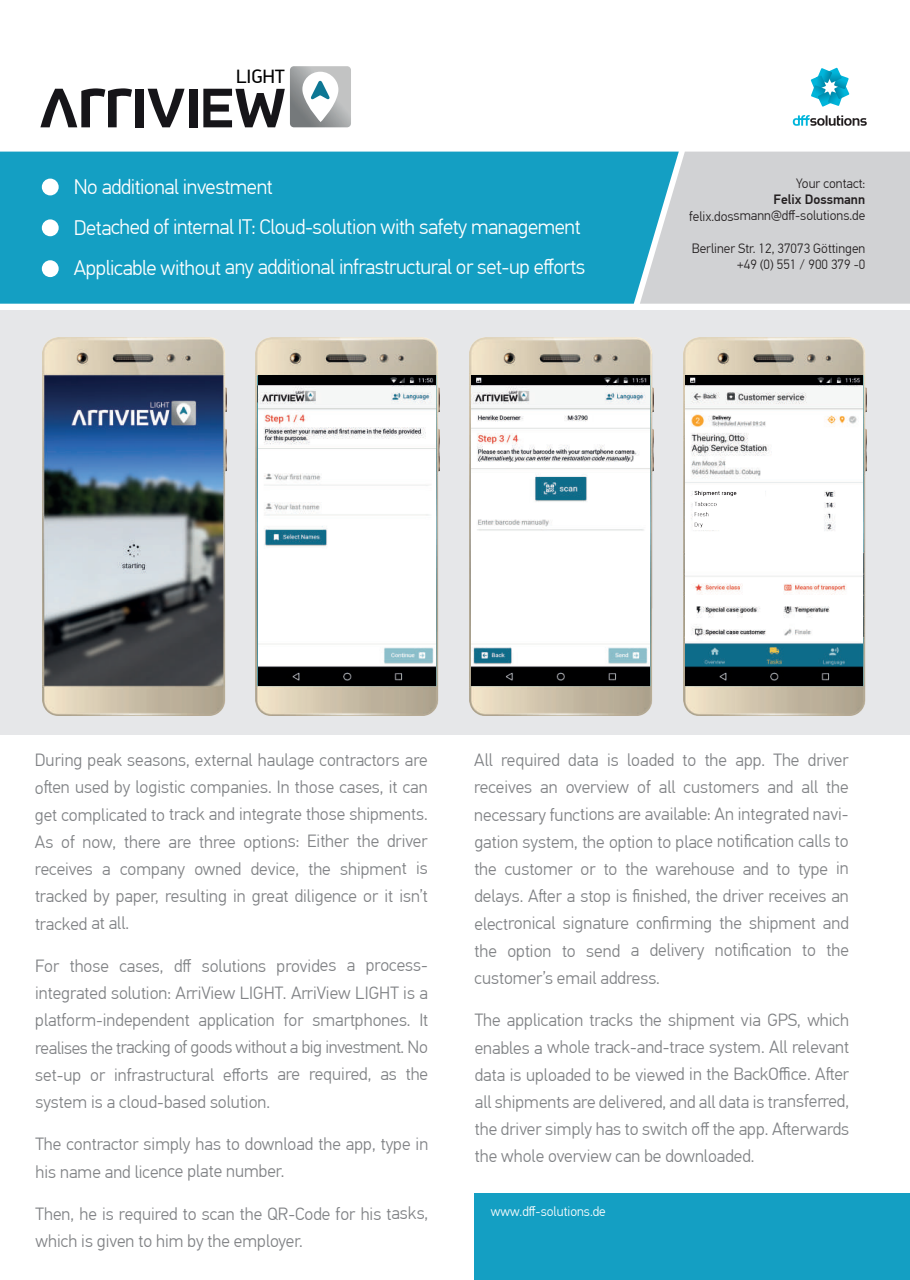
<style>
.page{position:relative;width:910px;height:1280px;background:#fff}
.page>*{position:absolute;margin:0;border:0;box-sizing:border-box;transform-origin:0 0}
.t1{font:300 21px/40px "PF Din Text Pro";letter-spacing:-.02em;color:#fff}
.t2{font:19.35px "PF Din Display Pro";color:#000001}
.t3{font:300 17.7px/27.3px "PF Din Text Pro";color:#808285;text-align:justify}
.t4{font:300 13.5px/16.2px "PF Din Text Pro";color:#231f20;text-align:right}
.t5{font:300 13.5px "PF Din Text Pro";color:#fff}
.t6{font:500 13.5px "PF Din Text Pro";color:#231f20}
</style>
<div class="page">
<div style="left:0;top:311px;width:910px;height:424px;background:#e6e7e9"></div>
<img style="left:256px;top:337px;width:184px;height:378px">
<img style="left:469px;top:337px;width:184px;height:378px">
<img style="left:683px;top:337px;width:184px;height:378px">
<img style="left:42px;top:337px;width:184px;height:378px">
<img style="left:258px;top:375px;width:178px;height:310px">
<img style="left:472px;top:375px;width:177px;height:310px">
<img style="left:685px;top:375px;width:178px;height:310px">
<div style="left:693px;top:490px;width:72px;height:40px;background:#fff"></div>
<div style="left:0;top:152px;width:640px;height:152px;background:#149fc3"></div>
<svg style="left:640px;top:152px;width:270px;height:152px;background:#c3cfd3"></svg>
<div style="left:42px;top:179px;width:17px;height:16px;background:#fff;border-radius:50%"></div>
<div style="left:42px;top:219px;width:17px;height:17px;background:#fff;border-radius:50%"></div>
<div style="left:42px;top:260px;width:17px;height:17px;background:#fff;border-radius:50%"></div>
<img style="left:810px;top:77px;width:6px;height:8px">
<img style="left:811px;top:85px;width:15px;height:14px">
<img style="left:817px;top:92px;width:11px;height:15px">
<img style="left:828px;top:91px;width:14px;height:15px">
<img style="left:834px;top:89px;width:16px;height:10px">
<img style="left:834px;top:75px;width:15px;height:14px">
<img style="left:832px;top:68px;width:10px;height:15px">
<img style="left:818px;top:68px;width:14px;height:15px">
<svg style="left:816px;top:75px;width:10px;height:11px"></svg>
<svg style="left:793px;top:115px;width:74px;height:11px"></svg>
<div style="left:475px;top:1193px;width:435px;height:87px;background:#149fc3"></div>
<div style="left:189px;top:89px;width:8px;height:38px;background:#161519"></div>
<svg style="left:40px;top:88px;width:92px;height:39px"></svg>
<svg style="left:148px;top:89px;width:37px;height:38px"></svg>
<div style="left:135px;top:89px;width:9px;height:38px;background:#161519"></div>
<svg style="left:203px;top:66px;width:148px;height:61px"></svg>
<img style="left:694px;top:491px;width:43px;height:37px">
<p class="t2" style="left:236px;top:65px;width:50px">LIGHT</p>
<p class="t1" style="left:74px;top:167px;width:513px">No additional investment<br>Detached of internal IT: Cloud-solution with safety management<br>Applicable without any additional infrastructural or set-up efforts</p>
<p class="t4" style="left:796px;top:175px;width:71px">Your contact:</p>
<p class="t6" style="left:774px;top:191px;width:93px">Felix Dossmann</p>
<p class="t4" style="left:689px;top:208px;width:178px">felix.dossmann@dff-solutions.de</p>
<p class="t4" style="left:692px;top:240px;width:175px">Berliner Str. 12, 37073 Göttingen +49 (0) 551 / 900 379 -0</p>
<p class="t3" style="left:35px;top:746px;width:395px">During peak seasons, external haulage contractors are oſten used by logistic companies. In those cases, it can get complicated to track and integrate those shipments.<br>As of now, there are three options: Either the driver receives a company owned device, the shipment is tracked by paper, resulting in great diligence or it isn’t tracked at all.</p>
<p class="t3" style="left:35px;top:952px;width:395px">For those cases, dff solutions provides a process&shy;integrated solution: ArriView LIGHT. ArriView LIGHT is a platform-independent application for smartphones. It realises the tracking of goods without a big investment. No set-up or infrastructural efforts are required, as the system is a cloud-based solution.</p>
<p class="t3" style="left:35px;top:1131px;width:394px">The contractor simply has to download the app, type in his name and licence plate number.</p>
<p class="t3" style="left:36px;top:1200px;width:394px">Then, he is required to scan the QR-Code for his tasks, which is given to him by the employer.</p>
<p class="t3" style="left:474px;top:746px;width:376px">All required data is loaded to the app. The driver receives an overview of all customers and all the necessary functions are available: An integrated navi&shy;gation system, the option to place notification calls to the customer or to the warehouse and to type in delays. Aſter a stop is finished, the driver receives an electronical signature confirming the shipment and the option to send a delivery notification to the customer’s email address.</p>
<p class="t3" style="left:475px;top:1007px;width:376px">The application tracks the shipment via GPS, which enables a whole track-and-trace system. All relevant data is uploaded to be viewed in the BackOffice. Aſter all shipments are delivered, and all data is transferred, the driver simply has to switch off the app. Aſterwards the whole overview can be downloaded.</p>
<p class="t5" style="left:491px;top:1203px;width:116px">www.dff-solutions.de</p>
</div>
